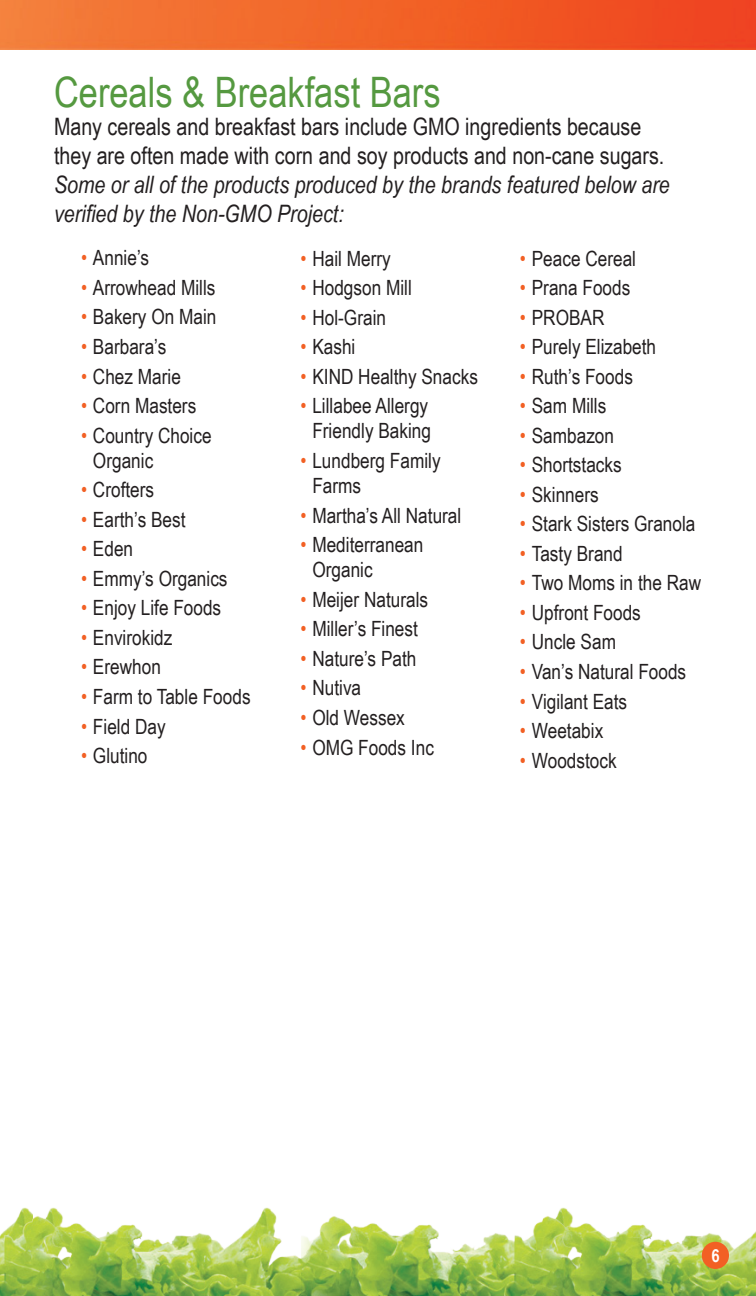
<style>
.page{position:relative;width:756px;height:1296px;background:#fff}
.page>*{position:absolute;margin:0;border:0;box-sizing:border-box;transform-origin:0 0}
.t1{font:42px "Arial Narrow";color:#559940}
.t2{font:24px/28.8px "Arial Narrow";color:#231f20}
.t3{font:italic 24px/28.8px "Arial Narrow";color:#231f20}
.t4{font:21px/25.2px "Arial Narrow";color:#231f20}
.t5{font:700 18px "Arial Narrow";color:#fff}
.s1{color:#f26024}
</style>
<div class="page">
<img style="left:0;top:1207px;width:756px;height:89px">
<img style="left:0;top:0;width:756px;height:49px">
<div style="left:702px;top:1242px;width:27px;height:27px;background:#f26024;border-radius:50%"></div>
<h1 class="t1" style="left:54px;top:61px;width:388px">Cereals &amp; Breakfast Bars</h1>
<p class="t2" style="left:54px;top:112px;width:612px">Many cereals and breakfast bars include GMO ingredients because they are often made with corn and soy products and non-cane sugars.</p>
<p class="t3" style="left:54px;top:170px;width:617px">Some or all of the products produced by the brands featured below are verified by the Non-GMO Project:</p>
<p class="t4" style="left:81px;top:245px;width:70px"><span class="s1">•</span> Annie’s</p>
<p class="t4" style="left:81px;top:274px;width:136px"><span class="s1">•</span> Arrowhead Mills</p>
<p class="t4" style="left:81px;top:304px;width:137px"><span class="s1">•</span> Bakery On Main</p>
<p class="t4" style="left:81px;top:333px;width:87px"><span class="s1">•</span> Barbara’s</p>
<p class="t4" style="left:81px;top:363px;width:102px"><span class="s1">•</span> Chez Marie</p>
<p class="t4" style="left:81px;top:392px;width:117px"><span class="s1">•</span> Corn Masters</p>
<p class="t4" style="left:93px;top:422px;width:120px;text-indent:-12px"><span class="s1">•</span> Country Choice<br>Organic</p>
<p class="t4" style="left:81px;top:477px;width:75px"><span class="s1">•</span> Crofters</p>
<p class="t4" style="left:81px;top:506px;width:106px"><span class="s1">•</span> Earth’s Best</p>
<p class="t4" style="left:81px;top:536px;width:54px"><span class="s1">•</span> Eden</p>
<p class="t4" style="left:81px;top:565px;width:148px"><span class="s1">•</span> Emmy’s Organics</p>
<p class="t4" style="left:81px;top:595px;width:142px"><span class="s1">•</span> Enjoy Life Foods</p>
<p class="t4" style="left:81px;top:624px;width:93px"><span class="s1">•</span> Envirokidz</p>
<p class="t4" style="left:81px;top:654px;width:81px"><span class="s1">•</span> Erewhon</p>
<p class="t4" style="left:81px;top:683px;width:171px"><span class="s1">•</span> Farm to Table Foods</p>
<p class="t4" style="left:81px;top:713px;width:86px"><span class="s1">•</span> Field Day</p>
<p class="t4" style="left:81px;top:742px;width:68px"><span class="s1">•</span> Glutino</p>
<p class="t4" style="left:520px;top:245px;width:118px"><span class="s1">•</span> Peace Cereal</p>
<p class="t4" style="left:520px;top:274px;width:112px"><span class="s1">•</span> Prana Foods</p>
<p class="t4" style="left:520px;top:304px;width:86px"><span class="s1">•</span> PROBAR</p>
<p class="t4" style="left:520px;top:333px;width:138px"><span class="s1">•</span> Purely Elizabeth</p>
<p class="t4" style="left:520px;top:363px;width:115px"><span class="s1">•</span> Ruth’s Foods</p>
<p class="t4" style="left:520px;top:392px;width:88px"><span class="s1">•</span> Sam Mills</p>
<p class="t4" style="left:520px;top:422px;width:96px"><span class="s1">•</span> Sambazon</p>
<p class="t4" style="left:520px;top:452px;width:103px"><span class="s1">•</span> Shortstacks</p>
<p class="t4" style="left:520px;top:481px;width:80px"><span class="s1">•</span> Skinners</p>
<p class="t4" style="left:520px;top:511px;width:177px"><span class="s1">•</span> Stark Sisters Granola</p>
<p class="t4" style="left:520px;top:540px;width:104px"><span class="s1">•</span> Tasty Brand</p>
<p class="t4" style="left:520px;top:570px;width:183px"><span class="s1">•</span> Two Moms in the Raw</p>
<p class="t4" style="left:520px;top:599px;width:123px"><span class="s1">•</span> Upfront Foods</p>
<p class="t4" style="left:520px;top:629px;width:98px"><span class="s1">•</span> Uncle Sam</p>
<p class="t4" style="left:520px;top:658px;width:168px"><span class="s1">•</span> Van’s Natural Foods</p>
<p class="t4" style="left:520px;top:688px;width:109px"><span class="s1">•</span> Vigilant Eats</p>
<p class="t4" style="left:520px;top:717px;width:85px"><span class="s1">•</span> Weetabix</p>
<p class="t4" style="left:520px;top:747px;width:98px"><span class="s1">•</span> Woodstock</p>
<p class="t4" style="left:300px;top:245px;width:92px"><span class="s1">•</span> Hail Merry</p>
<p class="t4" style="left:300px;top:274px;width:113px"><span class="s1">•</span> Hodgson Mill</p>
<p class="t4" style="left:300px;top:304px;width:87px"><span class="s1">•</span> Hol-Grain</p>
<p class="t4" style="left:300px;top:333px;width:57px"><span class="s1">•</span> Kashi</p>
<p class="t4" style="left:300px;top:363px;width:179px"><span class="s1">•</span> KIND Healthy Snacks</p>
<p class="t4" style="left:300px;top:392px;width:132px;text-align:center"><span class="s1">•</span> Lillabee Allergy<br>Friendly Baking</p>
<p class="t4" style="left:312px;top:447px;width:130px;text-indent:-12px"><span class="s1">•</span> Lundberg Family<br>Farms</p>
<p class="t4" style="left:300px;top:502px;width:162px"><span class="s1">•</span> Martha’s All Natural</p>
<p class="t4" style="left:312px;top:531px;width:113px;text-indent:-12px"><span class="s1">•</span> Mediterranean<br>Organic</p>
<p class="t4" style="left:300px;top:586px;width:129px"><span class="s1">•</span> Meijer Naturals</p>
<p class="t4" style="left:300px;top:616px;width:119px"><span class="s1">•</span> Miller’s Finest</p>
<p class="t4" style="left:300px;top:645px;width:118px"><span class="s1">•</span> Nature’s Path</p>
<p class="t4" style="left:300px;top:675px;width:62px"><span class="s1">•</span> Nutiva</p>
<p class="t4" style="left:300px;top:704px;width:106px"><span class="s1">•</span> Old Wessex</p>
<p class="t4" style="left:300px;top:734px;width:135px"><span class="s1">•</span> OMG Foods Inc</p>
<p class="t5" style="left:711px;top:1242px;width:10px">6</p>
</div>
